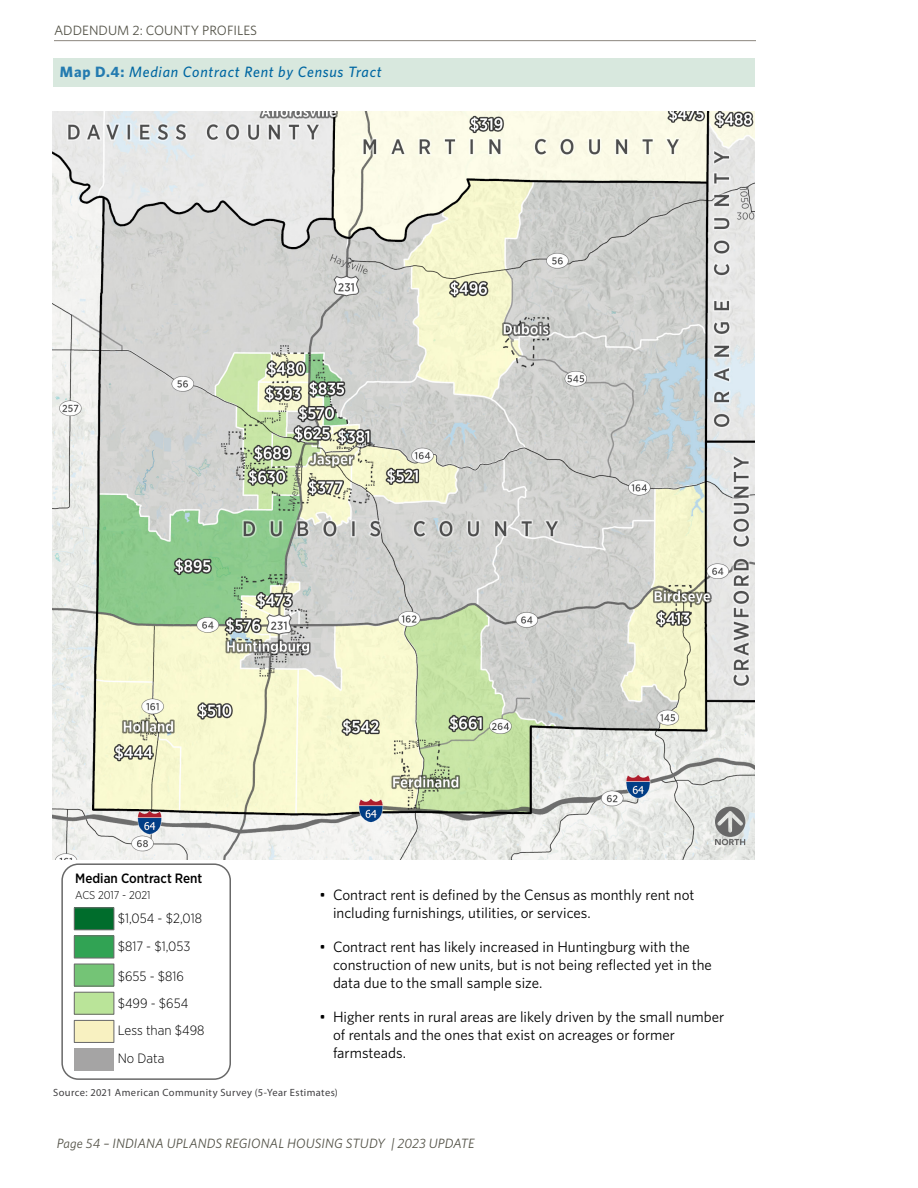
<style>
.page{position:relative;width:918px;height:1188px;background:#fff}
.page>*{position:absolute;margin:0;border:0;box-sizing:border-box;transform-origin:0 0}
.t1{font:15px/18px "Whitney";color:#000}
.t2{font:italic 500 15px "Whitney";letter-spacing:.05em;color:#0067a2}
.t3{font:300 13.5px/27.2px "Gotham Narrow";color:#000}
.t4{font:italic 13.5px "Whitney";letter-spacing:.005em;color:#535247}
.t5{font:13.5px "Whitney";color:#535247}
.t6{font:500 13.5px "Gotham Narrow";color:#000}
.t7{font:300 11.25px "Gotham Narrow";color:#000}
.t8{font:10.5px "Myriad Pro";letter-spacing:.035em;color:#414042}
.s1{font-weight:700;font-style:normal;color:#247bb0}
</style>
<div class="page">
<img style="left:52px;top:112px;width:702px;height:747px">
<div style="left:53px;top:58px;width:701px;height:29px;background:#d8e8de"></div>
<div style="left:61px;top:863px;width:170px;height:217px;border:2px solid #686868;border-radius:16px"></div>
<div style="left:74px;top:1020px;width:40px;height:22px;background:#f8f1c1"></div>
<div style="left:74px;top:1020px;width:40px;height:23px;border:1px solid #6e6e6e"></div>
<div style="left:74px;top:992px;width:40px;height:22px;background:#bae499"></div>
<div style="left:74px;top:992px;width:40px;height:23px;border:1px solid #6e6e6e"></div>
<div style="left:74px;top:964px;width:40px;height:22px;background:#74c476"></div>
<div style="left:74px;top:963px;width:40px;height:24px;border:1px solid #6e6e6e"></div>
<div style="left:74px;top:936px;width:40px;height:22px;background:#31a354"></div>
<div style="left:74px;top:935px;width:40px;height:24px;border:1px solid #6e6e6e"></div>
<div style="left:74px;top:908px;width:40px;height:22px;background:#006d2c"></div>
<div style="left:74px;top:907px;width:40px;height:23px;border:1px solid #6e6e6e"></div>
<div style="left:74px;top:1048px;width:40px;height:22px;background:#a5a4a4"></div>
<svg style="left:715px;top:807px;width:30px;height:38px"></svg>
<hr style="left:54px;top:40px;width:702px;height:1px;background:#99948d">
<p class="t5" style="left:54px;top:21px;width:205px">ADDENDUM 2: COUNTY PROFILES</p>
<p class="t2" style="left:60px;top:62px;width:323px"><span class="s1">Map D.4:</span> Median Contract Rent by Census Tract</p>
<p class="t6" style="left:75px;top:870px;width:129px">Median Contract Rent</p>
<p class="t3" style="left:118px;top:904px;width:86px;line-height:28px">$1,054 - $2,018 $817 - $1,053</p>
<p class="t3" style="left:118px;top:962px;width:88px">$655 - $816 $499 - $654<br>Less than $498</p>
<p class="t1" style="left:333px;top:885px;width:363px;text-indent:-14px">• Contract rent is defined by the Census as monthly rent not including furnishings, utilities, or services.</p>
<p class="t1" style="left:333px;top:937px;width:381px;text-indent:-14px">• Contract rent has likely increased in Huntingburg with the construction of new units, but is not being reflected yet in the data due to the small sample size.</p>
<p class="t1" style="left:333px;top:1007px;width:393px;text-indent:-14px">• Higher rents in rural areas are likely driven by the small number of rentals and the ones that exist on acreages or former farmsteads.</p>
<p class="t7" style="left:75px;top:888px;width:77px">ACS 2017 - 2021</p>
<p class="t3" style="left:118px;top:1044px;width:48px">No Data</p>
<p class="t8" style="left:53px;top:1086px;width:286px">Source: 2021 American Community Survey (5-Year Estimates)</p>
<p class="t4" style="left:57px;top:1134px;width:419px">Page 54 – INDIANA UPLANDS REGIONAL HOUSING STUDY | 2023 UPDATE</p>
</div>
